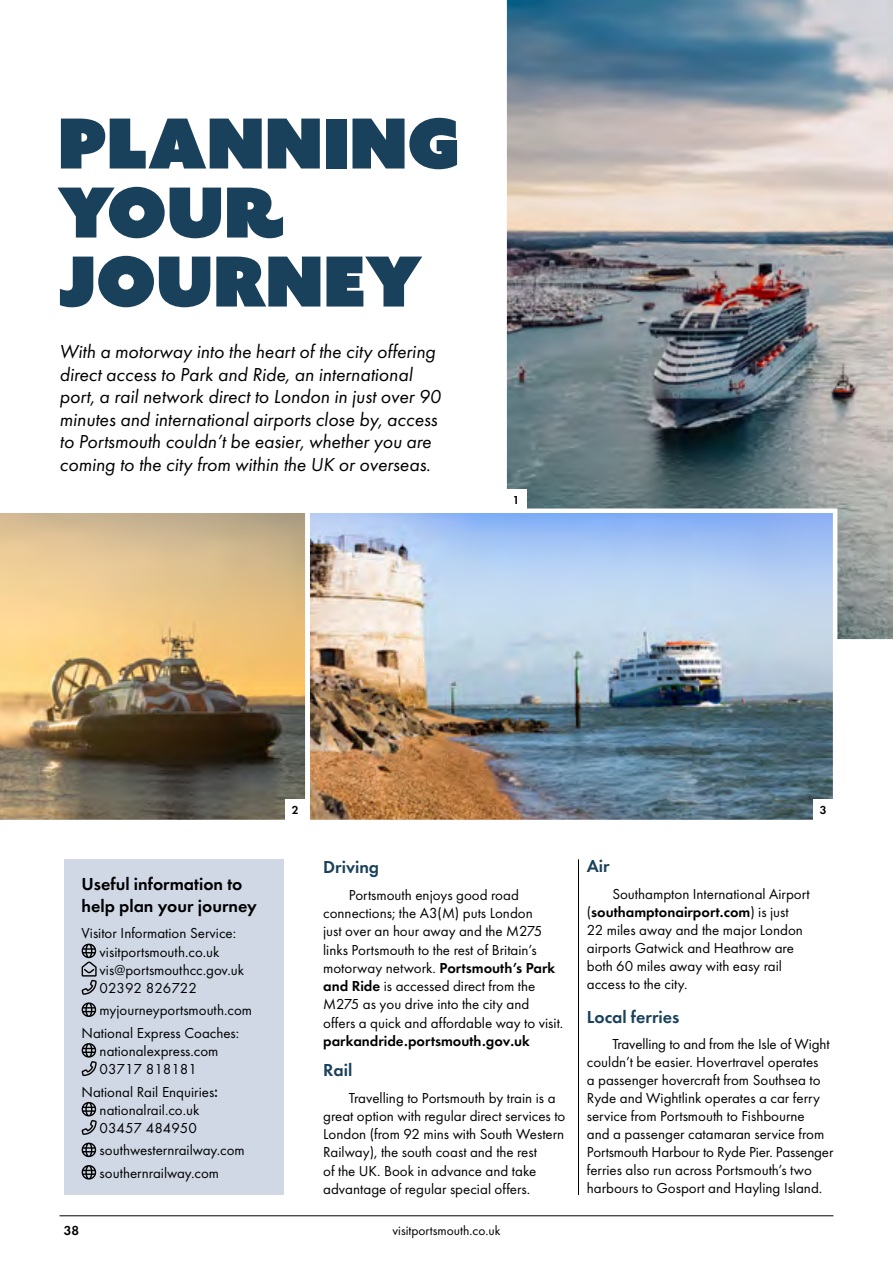
<style>
.page{position:relative;width:893px;height:1263px;background:#fff}
.page>*{position:absolute;margin:0;border:0;box-sizing:border-box;transform-origin:0 0}
.t1{font:69px/69px "Azo Sans Uber";color:#1a415b}
.t2{font:italic 19.5px/22.5px "Futura PT";color:#000}
.t3{font:600 18px/21.1px "Futura PT";color:#000}
.t4{font:600 18px "Futura PT";color:#1a415b}
.t5{font:15px/18.3px "Futura PT";color:#000}
.t6{font:15px/18.1px "Futura EF";color:#000}
.t7{font:13.5px "Futura PT";color:#000}
.t8{font:600 13.5px "Futura PT";color:#000}
.t9{font:600 12px "Futura PT";color:#000}
.s1{font-family:"Ingra Cd"}
.s2{font-weight:600}
</style>
<div class="page">
<img style="left:506px;top:0;width:387px;height:640px">
<img style="left:310px;top:513px;width:522px;height:306px">
<div style="left:305px;top:508px;width:532px;height:316px;border:4px solid #fff"></div>
<img style="left:0;top:508px;width:310px;height:316px">
<div style="left:65px;top:860px;width:219px;height:335px;background:#d0d8e6"></div>
<svg style="left:82px;top:943px;width:15px;height:52px"></svg>
<svg style="left:82px;top:1002px;width:14px;height:15px"></svg>
<svg style="left:82px;top:1043px;width:15px;height:33px"></svg>
<svg style="left:82px;top:1102px;width:15px;height:33px"></svg>
<svg style="left:82px;top:1142px;width:14px;height:15px"></svg>
<svg style="left:82px;top:1165px;width:14px;height:14px"></svg>
<hr style="left:578px;top:859px;width:1px;height:336px;background:#000">
<div style="left:285px;top:799px;width:20px;height:21px;background:#fff"></div>
<div style="left:813px;top:799px;width:20px;height:21px;background:#fff"></div>
<div style="left:506px;top:489px;width:21px;height:21px;background:#fff"></div>
<hr style="left:60px;top:1215px;width:773px;height:1px;background:#000">
<h2 class="t1" style="left:58px;top:108px;width:403px">PLANNING<br>YOUR<br>JOURNEY</h2>
<p class="t2" style="left:60px;top:341px;width:383px">With a motorway into the heart of the city offering direct access to Park and Ride, an international port, a rail network direct to London in just over 90 minutes and international airports close by, access to Portsmouth couldn’t be easier, whether you are coming to the city from within the UK or overseas.</p>
<p class="t9" style="left:513px;top:492px;width:8px">1</p>
<h3 class="t3" style="left:82px;top:874px;width:177px">Useful information to help plan your journey</h3>
<p class="t6" style="left:100px;top:924px;width:146px;text-indent:-18px">Visitor Information Service: visitportsmouth.co.uk vis@portsmouthcc.gov.uk<br>02392 826722</p>
<p class="t6" style="left:100px;top:1001px;width:154px">myjourneyportsmouth.com</p>
<p class="t6" style="left:100px;top:1024px;width:141px;text-indent:-18px">National Express Coaches: nationalexpress.com<br>03717 818181</p>
<p class="t6" style="left:82px;top:1083px;width:138px;text-align:center">National Rail Enquiries<span class="s1">: </span>nationalrail.co.uk<br>03457 484950</p>
<p class="t6" style="left:100px;top:1141px;width:147px">southwesternrailway.com</p>
<p class="t6" style="left:100px;top:1164px;width:121px">southernrailway.com</p>
<p class="t9" style="left:292px;top:803px;width:8px">2</p>
<p class="t9" style="left:820px;top:803px;width:8px">3</p>
<h3 class="t4" style="left:323px;top:856px;width:58px">Driving</h3>
<p class="t5" style="left:323px;top:886px;width:242px;text-indent:26px">Portsmouth enjoys good road connections; the A3(M) puts London<br>just over an hour away and the M275 links Portsmouth to the rest of Britain’s motorway network. <span class="s2">Portsmouth’s Park and Ride</span> is accessed direct from the M275 as you drive into the city and offers a quick and affordable way to visit. <span class="s2">parkandride.portsmouth.gov.uk</span></p>
<h3 class="t4" style="left:323px;top:1058px;width:31px">Rail</h3>
<p class="t5" style="left:323px;top:1088px;width:244px;text-indent:26px">Travelling to Portsmouth by train is a great option with regular direct services to London (from 92 mins with South Western Railway), the south coast and the rest<br>of the UK. Book in advance and take advantage of regular special offers.</p>
<h3 class="t4" style="left:587px;top:855px;width:24px">Air</h3>
<p class="t5" style="left:587px;top:885px;width:224px;text-indent:26px">Southampton International Airport (<span class="s2">southamptonairport.com</span>) is just<br>22 miles away and the major London airports Gatwick and Heathrow are both 60 miles away with easy rail access to the city.</p>
<h3 class="t4" style="left:587px;top:1005px;width:94px">Local ferries</h3>
<p class="t5" style="left:587px;top:1035px;width:248px;text-indent:26px">Travelling to and from the Isle of Wight couldn’t be easier. Hovertravel operates<br>a passenger hovercraft from Southsea to Ryde and Wightlink operates a car ferry service from Portsmouth to Fishbourne<br>and a passenger catamaran service from Portsmouth Harbour to Ryde Pier. Passenger ferries also run across Portsmouth’s two harbours to Gosport and Hayling Island.</p>
<p class="t8" style="left:64px;top:1221px;width:17px">38</p>
<p class="t7" style="left:392px;top:1222px;width:110px">visitportsmouth.co.uk</p>
</div>
